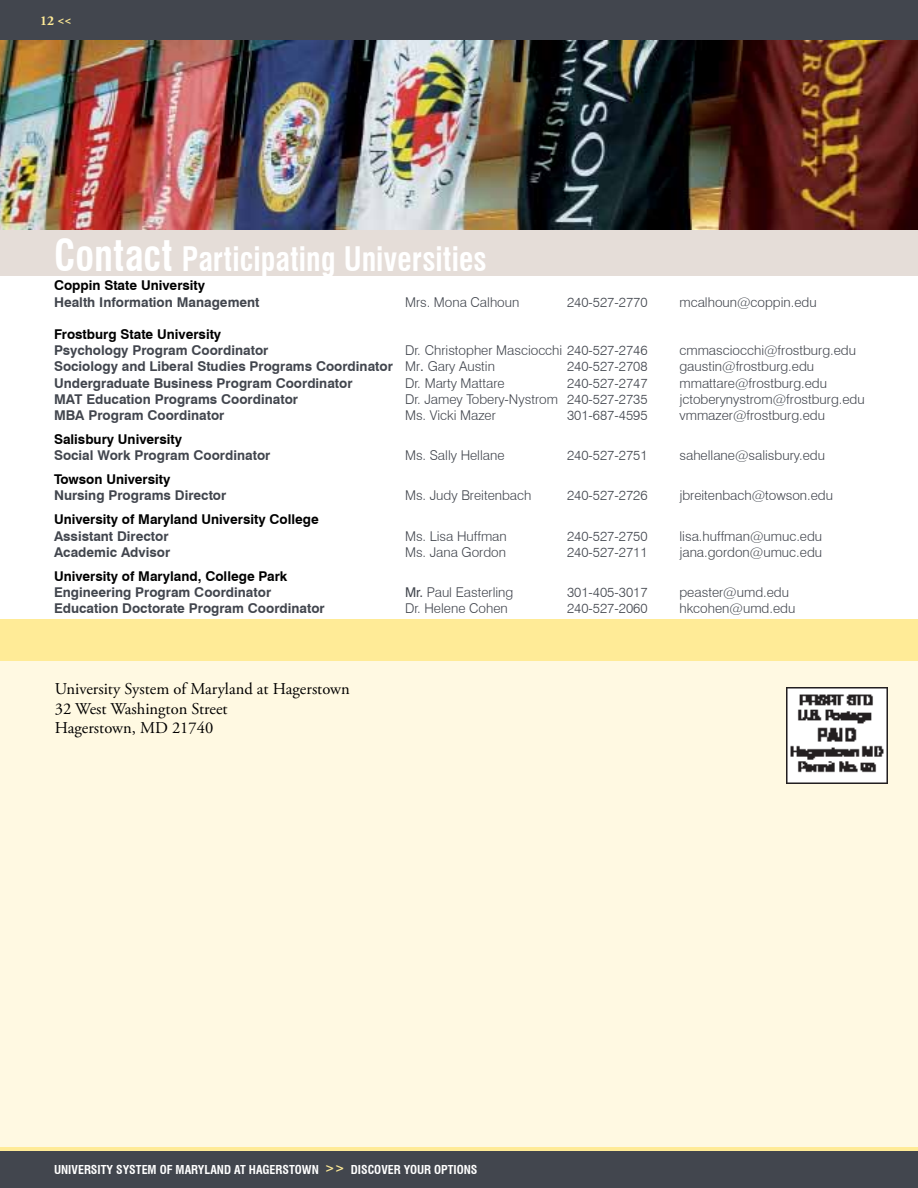
<style>
.page{position:relative;width:918px;height:1188px;background:#fff}
.page>*{position:absolute;margin:0;border:0;box-sizing:border-box;transform-origin:0 0}
.t1{font:700 condensed 33px "Swiss 721 BT";color:#fff;scale:.91 1}
.t2{font:16.5px/19.8px "Adobe Garamond Pro";color:#000}
.t3{font:300 13.5px "Swiss 721 BT";color:#42464e}
.t4{font:700 13.5px "Swiss 721 BT";color:#42464e}
.t5{font:700 13.5px "Swiss 721 BT";color:#000}
.t6{font:700 13.5px "Adobe Garamond Pro";color:#ffeb97}
.t7{font:700 condensed 12px "Swiss 721 BT";color:#fff}
.s1{font-size:42.9px}
.s2{font-weight:300}
.s3{font-weight:400}
.s4{color:#ffeb97}
</style>
<div class="page">
<div style="left:0;top:230px;width:918px;height:46px;background:#e5ddd8"></div>
<div style="left:0;top:619px;width:918px;height:43px;background:#ffeb97"></div>
<div style="left:0;top:662px;width:918px;height:486px;background:#fff9e2"></div>
<img style="left:787px;top:688px;width:100px;height:96px">
<div style="left:0;top:1151px;width:918px;height:37px;background:#42464e"></div>
<hr style="left:0;top:1148px;width:918px;height:3px;background:#ffeb97">
<div style="left:0;top:0;width:918px;height:40px;background:#42464e"></div>
<img style="left:0;top:40px;width:918px;height:190px">
<p class="t6" style="left:40px;top:12px;width:33px">12 &lt;&lt;</p>
<h1 class="t1" style="left:54px;top:239px;width:477px"><span class="s1">CONTACT</span> PARTICIPATING UNIVERSITIES</h1>
<p class="t5" style="left:54px;top:277px;width:153px">Coppin State University</p>
<p class="t4" style="left:54px;top:294px;width:207px">Health Information Management</p>
<p class="t3" style="left:405px;top:294px;width:116px">Mrs. Mona Calhoun</p>
<p class="t3" style="left:567px;top:294px;width:82px">240-527-2770</p>
<p class="t3" style="left:679px;top:294px;width:139px">mcalhoun@coppin.edu</p>
<p class="t5" style="left:54px;top:326px;width:169px">Frostburg State University</p>
<p class="t4" style="left:54px;top:342px;width:216px">Psychology Program Coordinator</p>
<p class="t3" style="left:405px;top:342px;width:244px">Dr. Christopher Masciocchi 240-527-2746</p>
<p class="t3" style="left:679px;top:342px;width:178px">cmmasciocchi@frostburg.edu</p>
<p class="t4" style="left:54px;top:358px;width:443px">Sociology and Liberal Studies Programs Coordinator <span class="s2">Mr</span><span class="s3">.</span> <span class="s2">Gary Austin</span></p>
<p class="t3" style="left:567px;top:358px;width:82px">240-527-2708</p>
<p class="t3" style="left:679px;top:358px;width:136px">gaustin@frostburg.edu</p>
<p class="t4" style="left:54px;top:375px;width:300px">Undergraduate Business Program Coordinator</p>
<p class="t3" style="left:405px;top:375px;width:101px">Dr. Marty Mattare</p>
<p class="t3" style="left:567px;top:375px;width:82px">240-527-2747</p>
<p class="t3" style="left:679px;top:375px;width:149px">mmattare@frostburg.edu</p>
<p class="t4" style="left:54px;top:391px;width:246px">MAT Education Programs Coordinator</p>
<p class="t3" style="left:405px;top:391px;width:244px">Dr. Jamey Tobery-Nystrom 240-527-2735</p>
<p class="t3" style="left:679px;top:391px;width:187px">jctoberynystrom@frostburg.edu</p>
<p class="t4" style="left:54px;top:407px;width:172px">MBA Program Coordinator</p>
<p class="t3" style="left:405px;top:407px;width:92px">Ms. Vicki Mazer</p>
<p class="t3" style="left:567px;top:407px;width:82px">301-687-4595</p>
<p class="t3" style="left:679px;top:407px;width:147px">vmmazer@frostburg.edu</p>
<p class="t5" style="left:54px;top:431px;width:129px">Salisbury University</p>
<p class="t4" style="left:54px;top:447px;width:218px">Social Work Program Coordinator</p>
<p class="t3" style="left:405px;top:447px;width:101px">Ms. Sally Hellane</p>
<p class="t3" style="left:567px;top:447px;width:82px">240-527-2751</p>
<p class="t3" style="left:679px;top:447px;width:147px">sahellane@salisbury.edu</p>
<p class="t5" style="left:54px;top:471px;width:118px">Towson University</p>
<p class="t4" style="left:54px;top:487px;width:174px">Nursing Programs Director</p>
<p class="t3" style="left:405px;top:487px;width:128px">Ms. Judy Breitenbach</p>
<p class="t3" style="left:567px;top:487px;width:82px">240-527-2726</p>
<p class="t3" style="left:679px;top:487px;width:155px">jbreitenbach@towson.edu</p>
<p class="t5" style="left:54px;top:511px;width:266px">University of Maryland University College</p>
<p class="t4" style="left:54px;top:528px;width:116px">Assistant Director</p>
<p class="t3" style="left:405px;top:528px;width:103px">Ms. Lisa Huffman</p>
<p class="t3" style="left:567px;top:528px;width:82px">240-527-2750</p>
<p class="t3" style="left:679px;top:528px;width:144px">lisa.huffman@umuc.edu</p>
<p class="t4" style="left:54px;top:544px;width:118px">Academic Advisor</p>
<p class="t3" style="left:405px;top:544px;width:103px">Ms. Jana Gordon</p>
<p class="t3" style="left:567px;top:544px;width:82px">240-527-2711</p>
<p class="t3" style="left:679px;top:544px;width:144px">jana.gordon@umuc.edu</p>
<p class="t5" style="left:54px;top:568px;width:235px">University of Maryland, College Park</p>
<p class="t4" style="left:54px;top:584px;width:219px">Engineering Program Coordinator</p>
<p class="t3" style="left:405px;top:584px;width:110px"><span class="s3">Mr.</span> Paul Easterling</p>
<p class="t3" style="left:567px;top:584px;width:82px">301-405-3017</p>
<p class="t3" style="left:679px;top:584px;width:111px">peaster@umd.edu</p>
<p class="t4" style="left:54px;top:600px;width:272px">Education Doctorate Program Coordinator</p>
<p class="t3" style="left:405px;top:600px;width:104px">Dr. Helene Cohen</p>
<p class="t3" style="left:567px;top:600px;width:82px">240-527-2060</p>
<p class="t3" style="left:679px;top:600px;width:117px">hkcohen@umd.edu</p>
<p class="t2" style="left:55px;top:679px;width:297px">University System of Maryland at Hagerstown<br>32 West Washington Street<br>Hagerstown, MD 21740</p>
<p class="t7" style="left:54px;top:1162px;width:425px">UNIVERSITY SYSTEM OF MARYLAND AT HAGERSTOWN <span class="s4">&gt;&gt;</span> DISCOVER YOUR OPTIONS</p>
</div>
